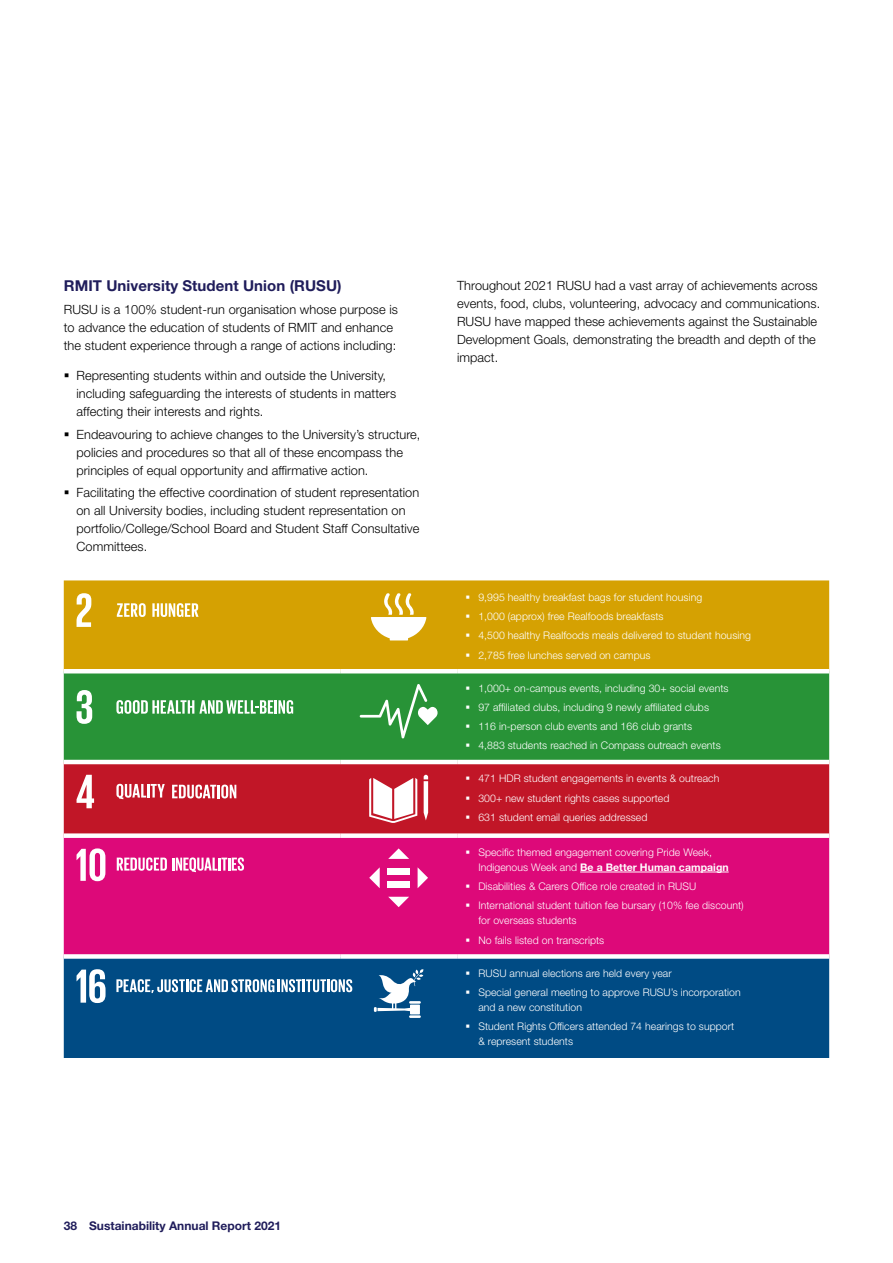
<style>
.page{position:relative;width:893px;height:1263px;background:#fff}
.page>*{position:absolute;margin:0;border:0;box-sizing:border-box;transform-origin:0 0}
.t1{font:700 15px "Helvetica Neue LT Std";letter-spacing:.005em;color:#201d5b}
.t2{font:300 12.75px/18px "Helvetica Neue LT Std";letter-spacing:.005em;color:#000}
.t3{font:700 12px "Helvetica Neue LT";color:#201d5b}
.t4{font:300 10.5px/19.2px "Helvetica Neue LT Std";letter-spacing:.005em;color:#fff}
.t5{font:700 10.5px "Helvetica Neue LT";letter-spacing:.005em;color:#fff}
.s1{font-family:"Helvetica Neue LT Std";font-weight:300}
</style>
<div class="page">
<div style="left:64px;top:580px;width:765px;height:89px;background:#d5a102"></div>
<div style="left:64px;top:673px;width:765px;height:87px;background:#289337"></div>
<div style="left:64px;top:764px;width:765px;height:69px;background:#c11627"></div>
<div style="left:64px;top:838px;width:765px;height:116px;background:#dd0979"></div>
<div style="left:64px;top:959px;width:765px;height:99px;background:#004b84"></div>
<svg style="left:77px;top:593px;width:14px;height:34px"></svg>
<svg style="left:117px;top:603px;width:29px;height:14px"></svg>
<svg style="left:152px;top:603px;width:47px;height:14px"></svg>
<svg style="left:371px;top:593px;width:55px;height:47px"></svg>
<svg style="left:77px;top:690px;width:15px;height:34px"></svg>
<svg style="left:116px;top:700px;width:177px;height:14px"></svg>
<svg style="left:360px;top:684px;width:78px;height:54px;background:#4ba457"></svg>
<svg style="left:77px;top:775px;width:17px;height:33px"></svg>
<svg style="left:172px;top:784px;width:64px;height:14px"></svg>
<svg style="left:116px;top:784px;width:49px;height:15px"></svg>
<svg style="left:424px;top:775px;width:4px;height:45px"></svg>
<svg style="left:369px;top:778px;width:48px;height:45px"></svg>
<svg style="left:77px;top:848px;width:28px;height:33px"></svg>
<svg style="left:117px;top:857px;width:127px;height:15px"></svg>
<svg style="left:369px;top:867px;width:11px;height:21px"></svg>
<svg style="left:418px;top:867px;width:10px;height:21px"></svg>
<svg style="left:388px;top:848px;width:21px;height:11px"></svg>
<svg style="left:388px;top:897px;width:21px;height:10px"></svg>
<div style="left:387px;top:868px;width:23px;height:6px;background:#fff"></div>
<div style="left:387px;top:881px;width:23px;height:7px;background:#fff"></div>
<hr style="left:580px;top:872px;width:149px;height:1px;background:#fff">
<svg style="left:77px;top:969px;width:29px;height:34px"></svg>
<svg style="left:116px;top:979px;width:236px;height:14px"></svg>
<svg style="left:374px;top:969px;width:50px;height:49px"></svg>
<svg style="left:466px;top:595px;width:4px;height:3px"></svg>
<svg style="left:466px;top:615px;width:4px;height:3px"></svg>
<svg style="left:466px;top:634px;width:4px;height:3px"></svg>
<svg style="left:466px;top:653px;width:4px;height:3px"></svg>
<svg style="left:466px;top:686px;width:4px;height:3px"></svg>
<svg style="left:466px;top:705px;width:4px;height:3px"></svg>
<svg style="left:466px;top:725px;width:4px;height:3px"></svg>
<svg style="left:466px;top:744px;width:4px;height:3px"></svg>
<svg style="left:466px;top:777px;width:4px;height:3px"></svg>
<svg style="left:466px;top:796px;width:4px;height:3px"></svg>
<svg style="left:466px;top:815px;width:4px;height:3px"></svg>
<svg style="left:466px;top:850px;width:4px;height:4px"></svg>
<svg style="left:466px;top:885px;width:4px;height:3px"></svg>
<svg style="left:466px;top:904px;width:4px;height:3px"></svg>
<svg style="left:466px;top:938px;width:4px;height:3px"></svg>
<svg style="left:466px;top:971px;width:4px;height:3px"></svg>
<svg style="left:466px;top:990px;width:4px;height:4px"></svg>
<svg style="left:466px;top:1025px;width:4px;height:3px"></svg>
<p class="t1" style="left:64px;top:277px;width:279px">RMIT University Student Union (RUSU)</p>
<p class="t2" style="left:64px;top:300px;width:336px">RUSU is a 100% student-run organisation whose purpose is to advance the education of students of RMIT and enhance the student experience through a range of actions including:</p>
<p class="t2" style="left:77px;top:367px;width:321px">Representing students within and outside the University, including safeguarding the interests of students in matters affecting their interests and rights.</p>
<p class="t2" style="left:77px;top:425px;width:345px">Endeavouring to achieve changes to the University’s structure, policies and procedures so that all of these encompass the principles of equal opportunity and affirmative action.</p>
<p class="t2" style="left:77px;top:483px;width:344px">Facilitating the effective coordination of student representation on all University bodies, including student representation on portfolio/College/School Board and Student Staff Consultative Committees.</p>
<p class="t2" style="left:457px;top:276px;width:365px">Throughout 2021 RUSU had a vast array of achievements across events, food, clubs, volunteering, advocacy and communications.<br>RUSU have mapped these achievements against the Sustainable Development Goals, demonstrating the breadth and depth of the impact.</p>
<p class="t4" style="left:478px;top:587px;width:274px">9,995 healthy breakfast bags for student housing<br>1,000 (approx) free Realfoods breakfasts<br>4,500 healthy Realfoods meals delivered to student housing 2,785 free lunches served on campus</p>
<p class="t4" style="left:478px;top:678px;width:252px">1,000+ on-campus events, including 30+ social events 97 affiliated clubs, including 9 newly affiliated clubs 116 in-person club events and 166 club grants<br>4,883 students reached in Compass outreach events</p>
<p class="t4" style="left:478px;top:769px;width:242px">471 HDR student engagements in events &amp; outreach<br>300+ new student rights cases supported<br>631 student email queries addressed</p>
<p class="t4" style="left:478px;top:842px;width:235px">Specific themed engagement covering Pride Week,</p>
<p class="t5" style="left:478px;top:861px;width:252px"><span class="s1">Indigenous Week and</span> Be a Better Human campaign</p>
<p class="t4" style="left:478px;top:877px;width:267px">Disabilities &amp; Carers Office role created in RUSU<br>International student tuition fee bursary (10% fee discount)</p>
<p class="t4" style="left:478px;top:911px;width:127px">for overseas students<br>No fails listed on transcripts</p>
<p class="t4" style="left:478px;top:963px;width:264px">RUSU annual elections are held every year<br>Special general meeting to approve RUSU’s incorporation</p>
<p class="t4" style="left:478px;top:997px;width:257px">and a new constitution<br>Student Rights Officers attended 74 hearings to support</p>
<p class="t4" style="left:478px;top:1032px;width:96px">&amp; represent students</p>
<p class="t3" style="left:64px;top:1218px;width:219px">38 Sustainability Annual Report 2021</p>
</div>
